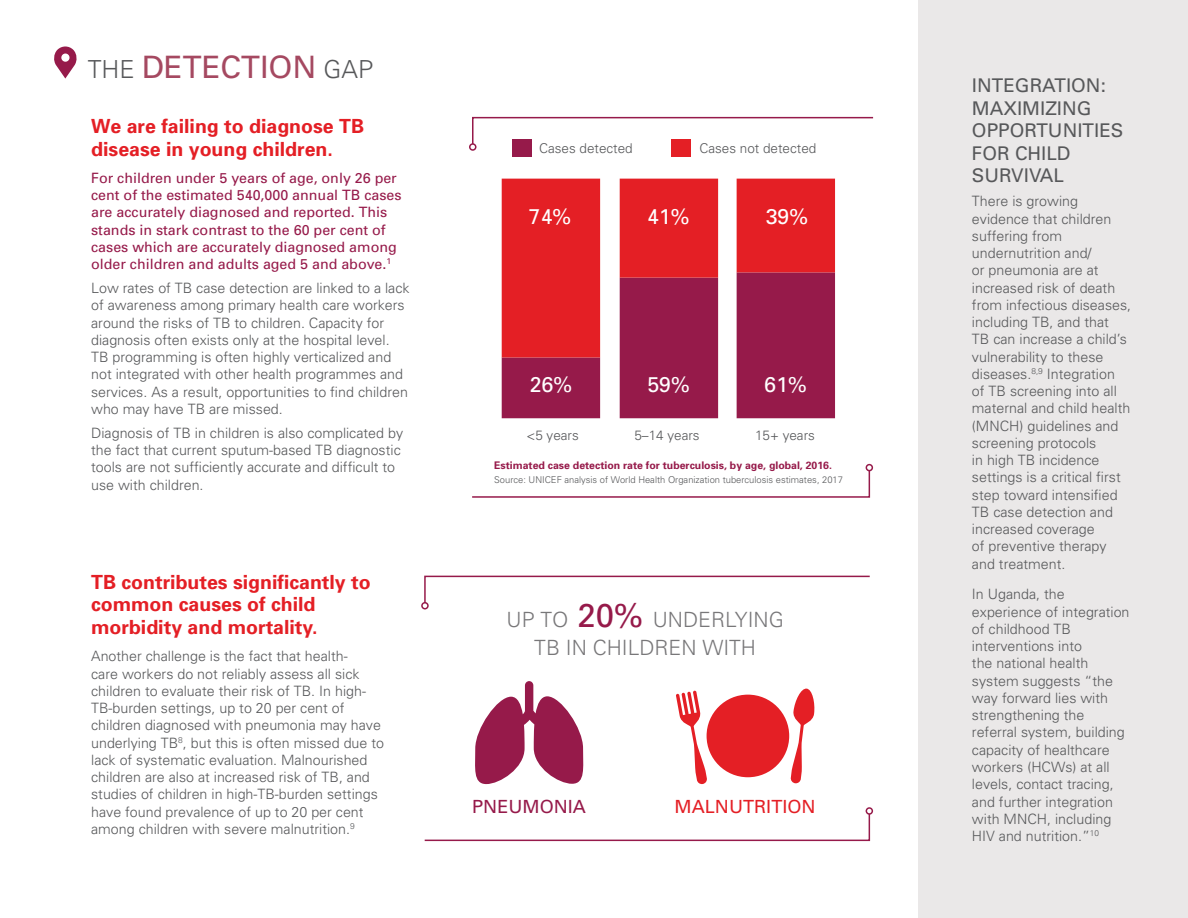
<style>
.page{position:relative;width:1188px;height:918px;background:#fff}
.page>*{position:absolute;margin:0;border:0;box-sizing:border-box;transform-origin:0 0}
.t1{font:30.9px "Univers";color:#a54961}
.t2{font:21.3px "Univers";color:#fff}
.t3{font:300 21px/28.5px "Univers";color:#787779;text-align:center}
.t4{font:700 19.5px/22.5px "Univers";color:#e41f25}
.t5{font:18.9px/22.5px "Univers";color:#57585a}
.t6{font:18.15px "Univers";color:#e41f25}
.t7{font:18.15px "Univers";color:#961a4a}
.t8{font:300 14.25px/17.2px "Univers";color:#57585a}
.t9{font:14.25px/17.2px "Univers";color:#961a4a}
.t10{font:300 13.5px "Univers";color:#57585a}
.t11{font:700 10.5px "Univers";color:#961a4a}
.t12{font:300 9.3px "Univers";color:#57585a}
.s1{font-weight:300;font-size:24.9px;color:#57585a}
.s2{font-weight:400;font-size:33px;color:#961a4a}
</style>
<div class="page">
<div style="left:919px;top:0;width:269px;height:918px;background:#eae8e8"></div>
<svg style="left:424px;top:575px;width:446px;height:29px"></svg>
<div style="left:421px;top:602px;width:8px;height:7px;border:2px solid #961a4a;border-radius:50%"></div>
<svg style="left:424px;top:812px;width:447px;height:30px"></svg>
<div style="left:866px;top:807px;width:7px;height:8px;border:2px solid #961a4a;border-radius:50%"></div>
<svg style="left:54px;top:46px;width:23px;height:33px"></svg>
<svg style="left:472px;top:116px;width:402px;height:27px"></svg>
<div style="left:469px;top:143px;width:8px;height:8px;border:2px solid #961a4a;border-radius:50%"></div>
<svg style="left:472px;top:469px;width:399px;height:29px"></svg>
<div style="left:866px;top:464px;width:7px;height:7px;border:2px solid #961a4a;border-radius:50%"></div>
<svg style="left:502px;top:357px;width:333px;height:61px;background:#a2345e"></svg>
<svg style="left:502px;top:179px;width:333px;height:178px;background:#d13748"></svg>
<div style="left:512px;top:140px;width:20px;height:17px;background:#961a4a"></div>
<div style="left:671px;top:140px;width:20px;height:17px;background:#e41f25"></div>
<svg style="left:676px;top:691px;width:31px;height:94px"></svg>
<svg style="left:790px;top:688px;width:25px;height:96px"></svg>
<div style="left:707px;top:695px;width:82px;height:82px;background:#e41f25;border-radius:50%"></div>
<svg style="left:475px;top:681px;width:109px;height:103px"></svg>
<h1 class="t1" style="left:88px;top:48px;width:287px"><span class="s1">THE</span> DETECTION <span class="s1">GAP</span></h1>
<h3 class="t4" style="left:91px;top:114px;width:274px">We are failing to diagnose TB disease in young children.</h3>
<p class="t9" style="left:91px;top:169px;width:312px">For children under 5 years of age, only 26 per cent of the estimated 540,000 annual TB cases are accurately diagnosed and reported. This stands in stark contrast to the 60 per cent of cases which are accurately diagnosed among older children and adults aged 5 and above.<sup>1</sup></p>
<p class="t8" style="left:91px;top:279px;width:320px">Low rates of TB case detection are linked to a lack of awareness among primary health care workers around the risks of TB to children. Capacity for diagnosis often exists only at the hospital level.<br>TB programming is often highly verticalized and not integrated with other health programmes and services. As a result, opportunities to find children who may have TB are missed.</p>
<p class="t8" style="left:91px;top:424px;width:314px">Diagnosis of TB in children is also complicated by the fact that current sputum-based TB diagnostic tools are not sufficiently accurate and difficult to use with children.</p>
<h3 class="t4" style="left:91px;top:570px;width:281px">TB contributes significantly to common causes of child morbidity and mortality.</h3>
<p class="t8" style="left:91px;top:647px;width:294px">Another challenge is the fact that health-<br>care workers do not reliably assess all sick children to evaluate their risk of TB. In high-TB-burden settings, up to 20 per cent of children diagnosed with pneumonia may have underlying TB<sup>8</sup>, but this is often missed due to lack of systematic evaluation. Malnourished children are also at increased risk of TB, and studies of children in high-TB-burden settings have found prevalence of up to 20 per cent among children with severe malnutrition.<sup>9</sup></p>
<p class="t10" style="left:539px;top:140px;width:95px">Cases detected</p>
<p class="t10" style="left:699px;top:140px;width:119px">Cases not detected</p>
<h2 class="t2" style="left:529px;top:203px;width:44px">74%</h2>
<h2 class="t2" style="left:647px;top:203px;width:44px">41%</h2>
<h2 class="t2" style="left:766px;top:203px;width:44px">39%</h2>
<h2 class="t2" style="left:530px;top:371px;width:44px">26%</h2>
<h2 class="t2" style="left:647px;top:371px;width:44px">59%</h2>
<h2 class="t2" style="left:764px;top:371px;width:44px">61%</h2>
<p class="t10" style="left:526px;top:428px;width:54px">&lt;5 years</p>
<p class="t10" style="left:634px;top:428px;width:67px">5–14 years</p>
<p class="t10" style="left:755px;top:428px;width:61px">15+ years</p>
<p class="t11" style="left:494px;top:459px;width:339px">Estimated case detection rate for tuberculosis, by age, global, 2016.</p>
<p class="t12" style="left:494px;top:474px;width:350px">Source: UNICEF analysis of World Health Organization tuberculosis estimates, 2017</p>
<h3 class="t3" style="left:507px;top:605px;width:279px">UP TO <span class="s2">20%</span> UNDERLYING<br>TB IN CHILDREN WITH</h3>
<p class="t7" style="left:472px;top:796px;width:115px">PNEUMONIA</p>
<p class="t6" style="left:675px;top:796px;width:143px">MALNUTRITION</p>
<h3 class="t5" style="left:972px;top:74px;width:153px">INTEGRATION:<br>MAXIMIZING<br>OPPORTUNITIES<br>FOR CHILD<br>SURVIVAL</h3>
<p class="t8" style="left:972px;top:192px;width:161px">There is growing evidence that children suffering from undernutrition and/<br>or pneumonia are at increased risk of death from infectious diseases, including TB, and that<br>TB can increase a child’s vulnerability to these diseases.<sup>8,9</sup> Integration of TB screening into all maternal and child health (MNCH) guidelines and screening protocols<br>in high TB incidence settings is a critical first step toward intensified<br>TB case detection and increased coverage<br>of preventive therapy and treatment.</p>
<p class="t8" style="left:972px;top:585px;width:159px">In Uganda, the experience of integration of childhood TB interventions into<br>the national health system suggests “the way forward lies with strengthening the referral system, building capacity of healthcare workers (HCWs) at all levels, contact tracing, and further integration with MNCH, including<br>HIV and nutrition.”<sup>10</sup></p>
</div>
